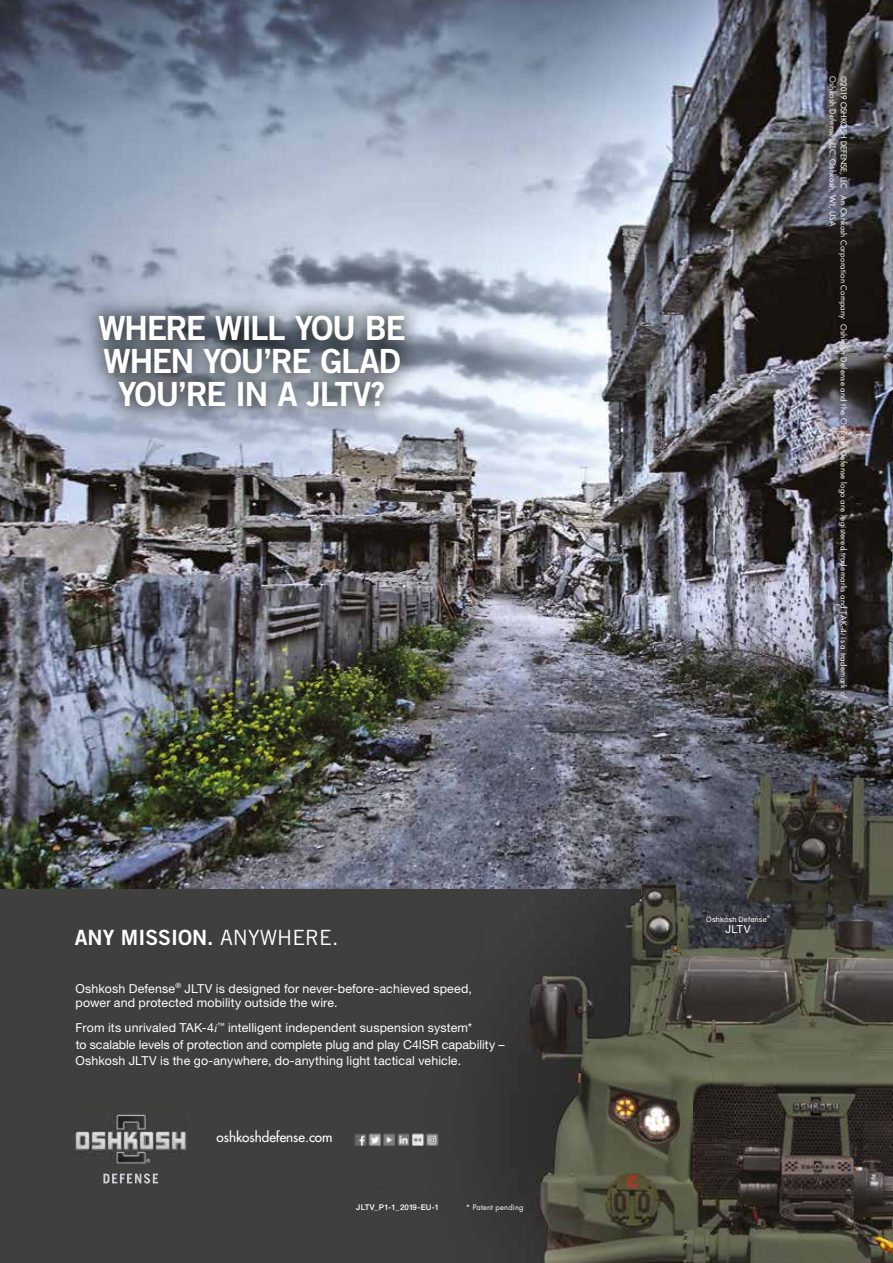
<style>
.page{position:relative;width:893px;height:1263px;background:#fff}
.page>*{position:absolute;margin:0;border:0;box-sizing:border-box;transform-origin:0 0}
.t1{font:33.3px/33.5px "Trade Gothic Bold Two";letter-spacing:-.05em;color:#fff;text-align:center}
.t2{font:21px "Trade Gothic Bold Two";color:#fff}
.t3{font:13.5px "Futura";color:#fff}
.t4{font:12.45px/16.5px "Helvetica Neue";letter-spacing:.01em;color:#fff}
.t5{font:10.95px "Helvetica Neue";color:#fff}
.t6{font:7.95px/11.1px "Futura";letter-spacing:.025em;color:#fff}
.t7{font:500 7.95px "Helvetica Neue";letter-spacing:.02em;color:#fff}
.t8{font:7.5px "Futura";letter-spacing:.03em;color:#fff}
.t9{font:7.35px "Helvetica Neue";letter-spacing:.025em;color:#fff}
.t10{font:3.45px "Helvetica Neue";color:#fff}
.s1{font-family:"Trade Gothic"}
.s2{font-family:"Times New Roman";font-style:italic}
.s3{font-style:inherit}
</style>
<div class="page">
<img style="left:0;top:0;width:893px;height:889px">
<div style="left:0;top:889px;width:253px;height:374px;background:#3f3f3e"></div>
<img style="left:253px;top:605px;width:401px;height:189px">
<img style="left:654px;top:605px;width:239px;height:149px">
<img style="left:253px;top:794px;width:231px;height:95px">
<img style="left:253px;top:889px;width:439px;height:374px">
<img style="left:744px;top:1140px;width:149px;height:123px">
<img style="left:484px;top:754px;width:263px;height:145px">
<img style="left:747px;top:754px;width:146px;height:386px">
<img style="left:671px;top:898px;width:76px;height:146px">
<img style="left:744px;top:1043px;width:3px;height:97px">
<img style="left:692px;top:987px;width:52px;height:276px">
<img style="left:744px;top:1185px;width:52px;height:78px">
<img style="left:796px;top:1231px;width:36px;height:32px">
<div style="left:69px;top:1107px;width:123px;height:80px;background:#3f3f3e"></div>
<svg style="left:76px;top:1114px;width:109px;height:50px"></svg>
<svg style="left:103px;top:1173px;width:55px;height:10px"></svg>
<img style="left:78px;top:293px;width:347px;height:135px">
<img style="left:349px;top:1131px;width:96px;height:17px">
<p class="t1" style="left:98px;top:310px;width:309px">WHERE WILL YOU BE<br>WHEN YOU’RE GLAD<br>YOU’RE IN A JLTV?</p>
<p class="t2" style="left:75px;top:925px;width:265px">ANY MISSION. <span class="s1">ANYWHERE.</span></p>
<p class="t4" style="left:76px;top:981px;width:398px;line-height:14.2px">Oshkosh Defense<sup>®</sup> JLTV is designed for never-before-achieved speed, power and protected mobility outside the wire.</p>
<p class="t4" style="left:76px;top:1019px;width:431px">From its unrivaled TAK-4<span class="s2">i</span><sup>™</sup> intelligent independent suspension system*<br>to scalable levels of protection and complete plug and play C4ISR capability –<br>Oshkosh JLTV is the go-anywhere, do-anything light tactical vehicle.</p>
<p class="t3" style="left:217px;top:1128px;width:118px">oshkoshdefense.com</p>
<p class="t7" style="left:356px;top:1202px;width:84px">JLTV_P1-1_2019-EU-1</p>
<p class="t8" style="left:466px;top:1201px;width:59px">* Patent pending</p>
<p class="t6" style="left:849px;top:76px;width:624px;rotate:90deg"><span class="s3">©2019 OSHKOSH DEFENSE, LLC</span> An Oshkosh Corporation Company Oshkosh Defense and the Oshkosh Defense logo are registered trademarks and TAK-4<span class="s2">i</span> is a trademark of<br>Oshkosh Defense, LLC, Oshkosh, WI, USA</p>
<p class="t9" style="left:706px;top:915px;width:62px">Oshkosh Defense</p>
<p class="t10" style="left:767px;top:915px;width:4px">®</p>
<p class="t5" style="left:726px;top:923px;width:26px">JLTV</p>
</div>
